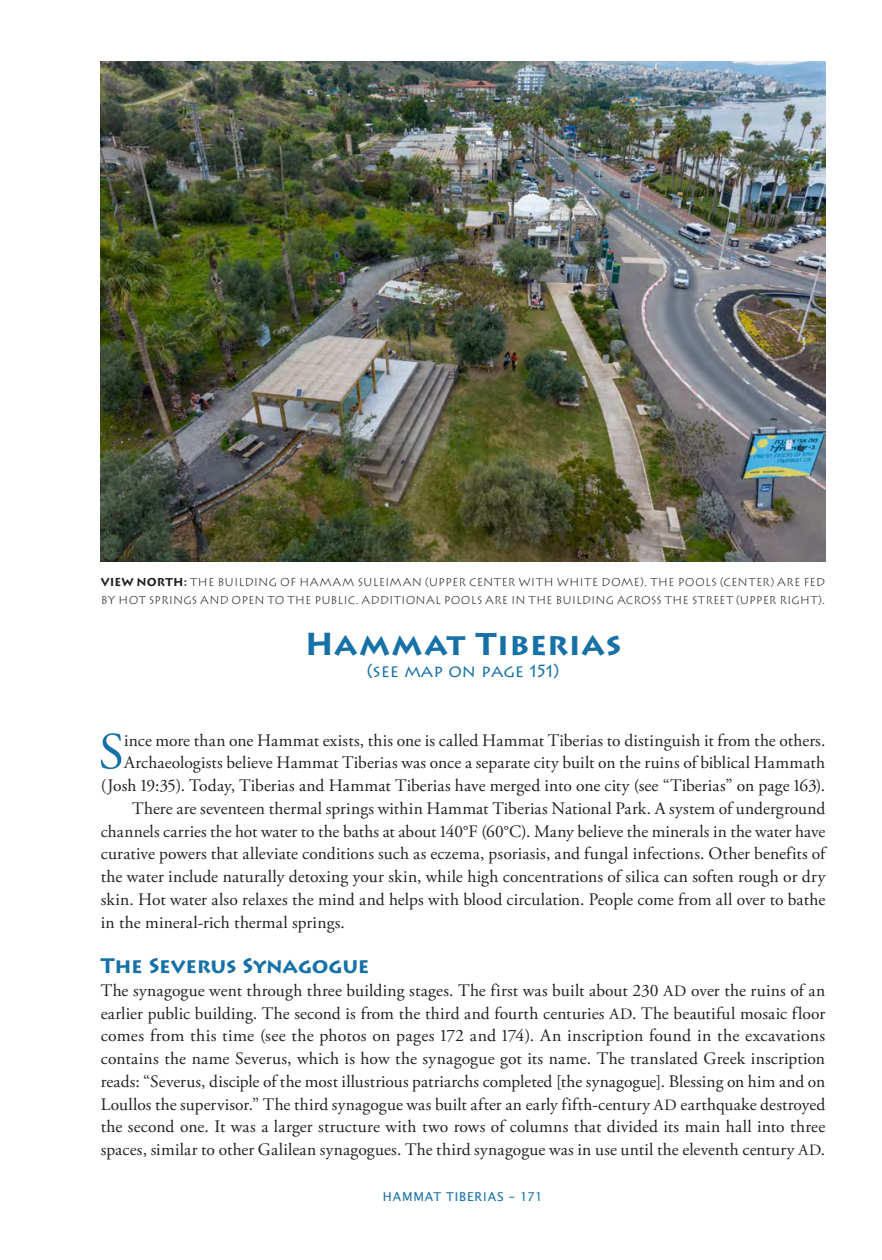
<style>
.page{position:relative;width:882px;height:1260px;background:#fff}
.page>*{position:absolute;margin:0;border:0;box-sizing:border-box;transform-origin:0 0}
.t1{font:51.8px "Adobe Garamond Pro";color:#1571a6}
.t2{font:700 31.5px "Lithos Pro";letter-spacing:.015em;color:#1571a6}
.t3{font:700 21px "Lithos Pro";letter-spacing:-.01em;color:#1571a6}
.t4{font:17.5px/22.8px "Adobe Garamond Pro";letter-spacing:.005em;color:#231f20;text-align:justify}
.t5{font:17.5px "Lithos Pro";color:#1571a6}
.t6{font:12.25px "Lucida Sans";letter-spacing:.075em;color:#1571a6}
.t7{font:300 11.38px/17.5px "Lithos Pro";letter-spacing:.01em;color:#231f20}
.s1{font-weight:700}
.s2{font-size:15.75px}
</style>
<div class="page">
<img style="left:101px;top:61px;width:724px;height:501px">
<p class="t7" style="left:101px;top:574px;width:726px"><span class="s1">VIEW NORTH:</span> THE BUILDING OF HAMAM SULEIMAN (UPPER CENTER WITH WHITE DOME). THE POOLS (CENTER) ARE FED<br>BY HOT SPRINGS AND OPEN TO THE PUBLIC. ADDITIONAL POOLS ARE IN THE BUILDING ACROSS THE STREET (UPPER RIGHT).</p>
<h2 class="t2" style="left:305px;top:625px;width:318px">Hammat Tiberias</h2>
<p class="t5" style="left:367px;top:661px;width:193px">(see map on page 151)</p>
<h1 class="t1" style="left:99px;top:721px;width:27px">S</h1>
<p class="t4" style="left:124px;top:729px;width:703px">ince more than one Hammat exists, this one is called Hammat Tiberias to distinguish it from the others.</p>
<p class="t4" style="left:124px;top:752px;width:703px">Archaeologists believe Hammat Tiberias was once a separate city built on the ruins of biblical Hammath</p>
<p class="t4" style="left:101px;top:775px;width:726px">(Josh 19:35). Today, Tiberias and Hammat Tiberias have merged into one city (see “Tiberias” on page 163).</p>
<p class="t4" style="left:132px;top:797px;width:695px">There are seventeen thermal springs within Hammat Tiberias National Park. A system of underground</p>
<p class="t4" style="left:101px;top:820px;width:726px">channels carries the hot water to the baths at about 140°F (60°C). Many believe the minerals in the water have</p>
<p class="t4" style="left:101px;top:843px;width:726px">curative powers that alleviate conditions such as eczema, psoriasis, and fungal infections. Other benefits of</p>
<p class="t4" style="left:101px;top:866px;width:726px">the water include naturally detoxing your skin, while high concentrations of silica can soften rough or dry</p>
<p class="t4" style="left:101px;top:888px;width:726px">skin. Hot water also relaxes the mind and helps with blood circulation. People come from all over to bathe</p>
<p class="t4" style="left:101px;top:911px;width:246px">in the mineral-rich thermal springs.</p>
<p class="t3" style="left:101px;top:953px;width:270px">The Severus Synagogue</p>
<p class="t4" style="left:101px;top:979px;width:726px">The synagogue went through three building stages. The first was built about 230 <span class="s2">AD</span> over the ruins of an earlier public building. The second is from the third and fourth centuries <span class="s2">AD</span>. The beautiful mosaic floor comes from this time (see the photos on pages 172 and 174). An inscription found in the excavations contains the name Severus, which is how the synagogue got its name. The translated Greek inscription reads: “Severus, disciple of the most illustrious patriarchs completed [the synagogue]. Blessing on him and on Loullos the supervisor.” The third synagogue was built after an early fifth-century <span class="s2">AD</span> earthquake destroyed the second one. It was a larger structure with two rows of columns that divided its main hall into three spaces, similar to other Galilean synagogues. The third synagogue was in use until the eleventh century <span class="s2">AD</span>.</p>
<p class="t6" style="left:383px;top:1189px;width:162px">HAMMAT TIBERIAS – 171</p>
</div>
